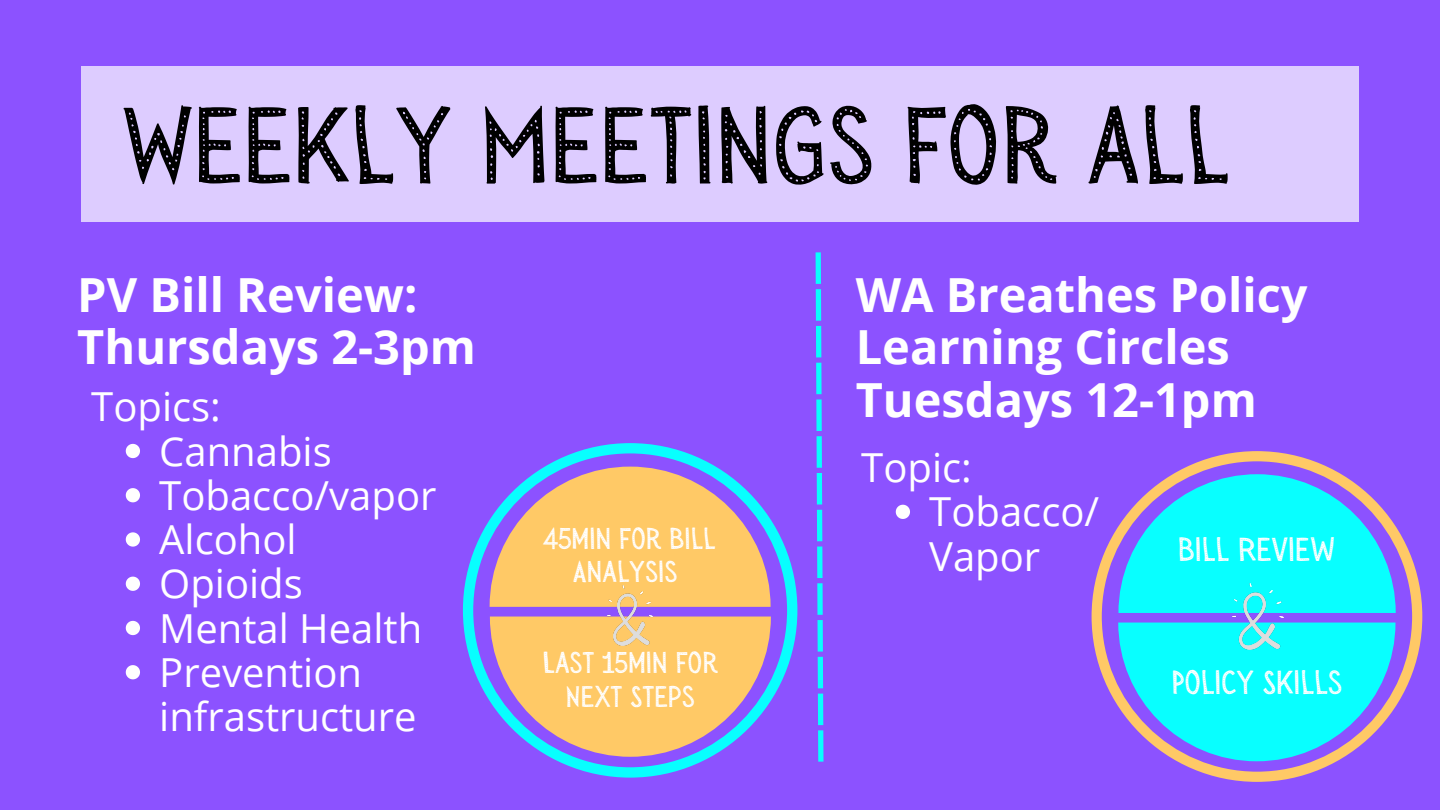
<style>
.page{position:relative;width:1440px;height:810px;background:#8c52ff}
.page>*{position:absolute;margin:0;border:0;box-sizing:border-box;transform-origin:0 0}
.t1{font:110px "Sensa Wild Dot Fill";color:#000}
.t2{font:700 47px/52.5px "Open Sans";color:#fff}
.t3{font:40px/44.2px "Open Sans";color:#fff}
.t4{font:33.5px "Sensa Wild Dot Fill";color:#fff}
.t5{font:30.1px/33.6px "Sensa Wild Dot Fill";color:#fff;text-align:center}
</style>
<div class="page">
<svg style="left:463px;top:443px;width:334px;height:335px"></svg>
<svg style="left:490px;top:467px;width:281px;height:140px"></svg>
<div style="left:81px;top:66px;width:1278px;height:155px;background:#dcf"></div>
<svg style="left:126px;top:444px;width:14px;height:14px"></svg>
<svg style="left:126px;top:488px;width:14px;height:14px"></svg>
<svg style="left:126px;top:532px;width:14px;height:15px"></svg>
<svg style="left:126px;top:577px;width:14px;height:14px"></svg>
<svg style="left:126px;top:621px;width:14px;height:14px"></svg>
<svg style="left:126px;top:665px;width:14px;height:14px"></svg>
<svg style="left:490px;top:617px;width:281px;height:140px"></svg>
<img style="left:607px;top:586px;width:46px;height:60px">
<svg style="left:896px;top:505px;width:14px;height:14px"></svg>
<svg style="left:816px;top:252px;width:7px;height:510px"></svg>
<svg style="left:1092px;top:451px;width:330px;height:331px"></svg>
<svg style="left:1118px;top:474px;width:278px;height:139px"></svg>
<svg style="left:1118px;top:623px;width:277px;height:138px"></svg>
<img style="left:1233px;top:583px;width:51px;height:67px">
<h1 class="t1" style="left:122px;top:85px;width:1109px">WEEKLY MEETINGS FOR ALL</h1>
<p class="t2" style="left:77px;top:267px;width:400px">PV Bill Review:<br>Thursdays 2-3pm</p>
<p class="t3" style="left:91px;top:384px;width:131px">Topics:</p>
<p class="t3" style="left:159px;top:428px;width:279px">Cannabis<br>Tobacco/vapor<br>Alcohol<br>Opioids<br>Mental Health<br>Prevention infrastructure</p>
<p class="t5" style="left:543px;top:522px;width:174px">45MIN FOR BILL<br>ANALYSIS</p>
<p class="t5" style="left:542px;top:647px;width:177px">LAST 15MIN FOR<br>NEXT STEPS</p>
<p class="t2" style="left:856px;top:267px;width:453px">WA Breathes Policy<br>Learning Circles<br>Tuesdays 12-1pm</p>
<p class="t3" style="left:861px;top:445px;width:112px">Topic:</p>
<p class="t3" style="left:929px;top:489px;width:171px">Tobacco/<br>Vapor</p>
<p class="t4" style="left:1178px;top:531px;width:160px">BILL REVIEW</p>
<p class="t4" style="left:1172px;top:664px;width:172px">POLICY SKILLS</p>
</div>
